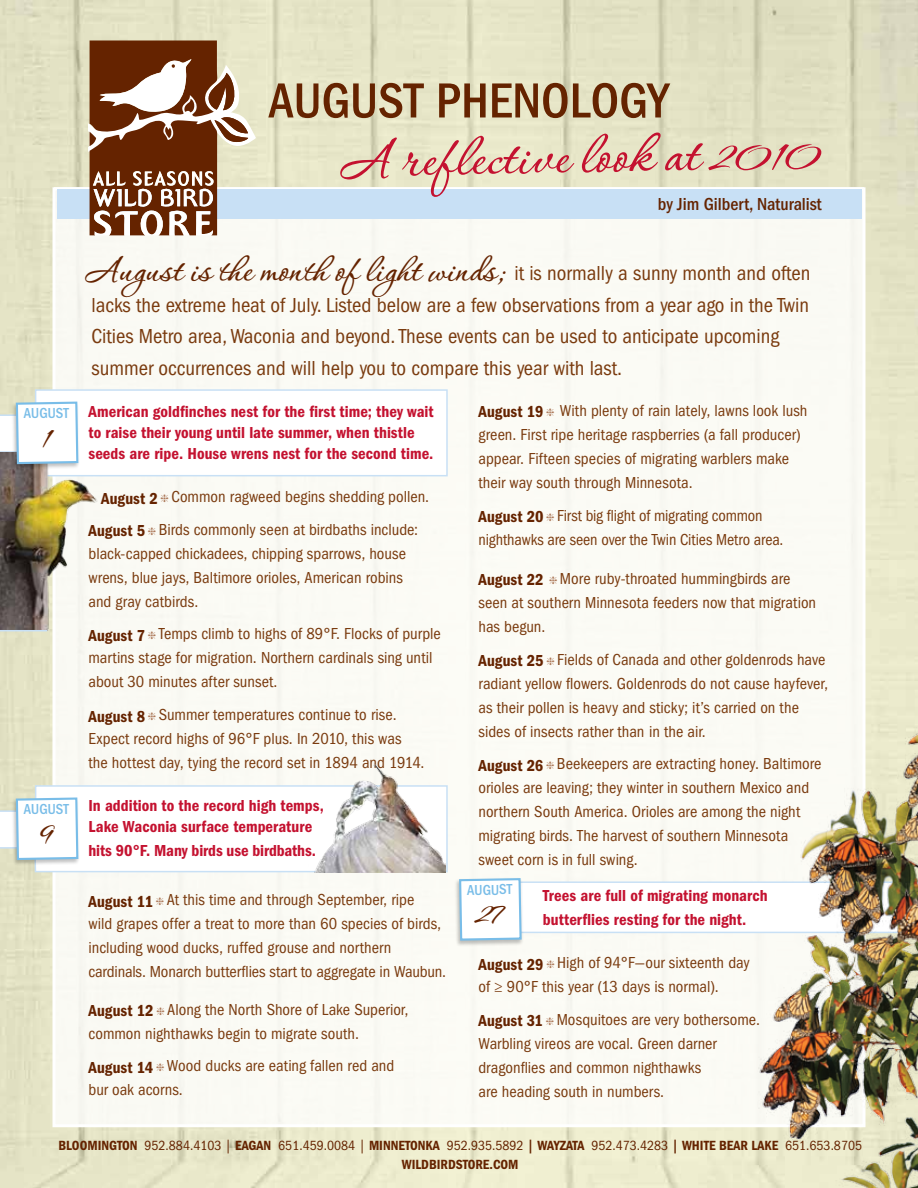
<style>
.page{position:relative;width:918px;height:1188px;background:#fff}
.page>*{position:absolute;margin:0;border:0;box-sizing:border-box;transform-origin:0 0}
.t1{font:500 63px "Corinthia Professional";color:#c41230}
.t2{font:500 condensed 51px "ITC Franklin Gothic Std";color:#652300}
.t3{font:condensed 21px/31.5px "ITC Franklin Gothic Std";color:#7a3b0f}
.t4{font:500 condensed 18px "ITC Franklin Gothic Std";color:#652300}
.t5{font:condensed 16.5px/24px "ITC Franklin Gothic Std";color:#7a3b0f}
.t6{font:16.5px/21px "ITC Franklin Gothic Std Dm Cd";letter-spacing:.005em;color:#c41230}
.t7{font:500 condensed 14.85px "ITC Franklin Gothic Std";color:#79bde8}
.t8{font:condensed 13.8px "ITC Franklin Gothic Std";color:#652300}
.t9{font:13.8px "ITC Franklin Gothic Std Dm Cd";color:#652300}
.s1{font-family:"Corinthia Professional";font-weight:500;font-stretch:normal;font-size:41.1px;color:#652300}
.s2{font-family:"Corinthia Professional";font-weight:500;font-stretch:normal;font-size:42px;color:#652300}
.s3{font-family:"ITC Franklin Gothic Std Dm Cd";font-stretch:normal;color:#652300}
.s4{color:#ad7a5b}
.s5{font-family:"ITC Franklin Gothic Std Dm Cd";font-stretch:normal}
.s6{font-weight:500}
</style>
<div class="page">
<img style="left:0;top:0;width:918px;height:1188px">
<div style="left:54px;top:187px;width:810px;height:939px;background:#fbfbf5"></div>
<div style="left:57px;top:190px;width:804px;height:29px;background:#c8e0f5"></div>
<svg style="left:88px;top:40px;width:168px;height:195px"></svg>
<img style="left:0;top:477px;width:97px;height:153px">
<div style="left:454px;top:878px;width:70px;height:69px;background:#000;opacity:.25"></div>
<img style="left:355px;top:763px;width:43px;height:21px">
<hr style="left:0;top:630px;width:47px;height:1px;background:#c8e0f5">
<img style="left:740px;top:728px;width:178px;height:460px">
<svg style="left:0;top:389px;width:448px;height:88px"></svg>
<svg style="left:0;top:784px;width:448px;height:89px"></svg>
<img style="left:458px;top:877px;width:460px;height:65px">
<h2 class="t2" style="left:268px;top:72px;width:402px">AUGUST PHENOLOGY</h2>
<h1 class="t1" style="left:339px;top:129px;width:482px;rotate:-1deg">A reflective look at 2010</h1>
<p class="t4" style="left:658px;top:194px;width:166px">by Jim Gilbert, Naturalist</p>
<p class="t7" style="left:24px;top:405px;width:16px;rotate:-1deg">August</p>
<p class="t7" style="left:24px;top:801px;width:16px;rotate:-1deg">August</p>
<p class="t3" style="left:92px;top:258px;width:720px;text-indent:-7px"><span class="s1">August is the month of light winds</span><span class="s2">;</span> it is normally a sunny month and often lacks the extreme heat of July. Listed below are a few observations from a year ago in the Twin Cities Metro area, Waconia and beyond. These events can be used to anticipate upcoming summer occurrences and will help you to compare this year with last.</p>
<p class="t6" style="left:88px;top:402px;width:347px">American goldfinches nest for the first time; they wait to raise their young until late summer, when thistle seeds are ripe. House wrens nest for the second time.</p>
<p class="t5" style="left:89px;top:480px;width:342px;line-height:32.7px;text-indent:13px"><span class="s3">August 2</span> <span class="s4">❈</span> Common ragweed begins shedding pollen.<br><span class="s3">August 5</span> <span class="s4">❈</span> Birds commonly seen at birdbaths include:</p>
<p class="t5" style="left:89px;top:541px;width:319px">black-capped chickadees, chipping sparrows, house wrens, blue jays, Baltimore orioles, American robins and gray catbirds.</p>
<p class="t5" style="left:89px;top:622px;width:354px"><span class="s3">August 7</span> <span class="s4">❈</span> Temps climb to highs of 89°F. Flocks of purple martins stage for migration. Northern cardinals sing until about 30 minutes after sunset.</p>
<p class="t5" style="left:89px;top:703px;width:338px"><span class="s3">August 8</span> <span class="s4">❈</span> Summer temperatures continue to rise.<br>Expect record highs of 96°F plus. In 2010, this was the hottest day, tying the record set in 1894 and 1914.</p>
<p class="t6" style="left:89px;top:795px;width:237px">In addition to the record high temps,<br>Lake Waconia surface temperature</p>
<p class="t6" style="left:89px;top:840px;width:229px">hits 90°F. Many birds use birdbaths.</p>
<p class="t5" style="left:89px;top:888px;width:359px"><span class="s3">August 11</span> <span class="s4">❈</span> At this time and through September, ripe<br>wild grapes offer a treat to more than 60 species of birds, including wood ducks, ruffed grouse and northern cardinals. Monarch butterflies start to aggregate in Waubun.</p>
<p class="t5" style="left:88px;top:998px;width:322px"><span class="s3">August 12</span> <span class="s4">❈</span> Along the North Shore of Lake Superior, common nighthawks begin to migrate south.</p>
<p class="t5" style="left:88px;top:1054px;width:307px"><span class="s3">August 14</span> <span class="s4">❈</span> Wood ducks are eating fallen red and bur oak acorns.</p>
<p class="t5" style="left:478px;top:399px;width:330px"><span class="s3">August 19</span> <span class="s4">❈</span> With plenty of rain lately, lawns look lush green. First ripe heritage raspberries (a fall producer) appear. Fifteen species of migrating warblers make their way south through Minnesota.</p>
<p class="t5" style="left:478px;top:503px;width:306px"><span class="s3">August 20</span> <span class="s4">❈</span> First big flight of migrating common nighthawks are seen over the Twin Cities Metro area.</p>
<p class="t5" style="left:478px;top:567px;width:339px"><span class="s3">August 22</span> <span class="s4">❈</span> More ruby-throated hummingbirds are seen at southern Minnesota feeders now that migration has begun.</p>
<p class="t5" style="left:478px;top:647px;width:351px"><span class="s3">August 25</span> <span class="s4">❈</span> Fields of Canada and other goldenrods have radiant yellow flowers. Goldenrods do not cause hayfever, as their pollen is heavy and sticky; it’s carried on the sides of insects rather than in the air.</p>
<p class="t5" style="left:478px;top:752px;width:345px"><span class="s3">August 26</span> <span class="s4">❈</span> Beekeepers are extracting honey. Baltimore orioles are leaving; they winter in southern Mexico and northern South America. Orioles are among the night migrating birds. The harvest of southern Minnesota sweet corn is in full swing.</p>
<p class="t6" style="left:543px;top:884px;width:226px;line-height:24px">Trees are full of migrating monarch butterflies resting for the night.</p>
<p class="t5" style="left:478px;top:951px;width:273px"><span class="s3">August 29</span> <span class="s4">❈</span> High of 94°F—our sixteenth day of ≥ 90°F this year (13 days is normal).</p>
<p class="t5" style="left:478px;top:1007px;width:283px"><span class="s3">August 31</span> <span class="s4">❈</span> Mosquitoes are very bothersome.<br>Warbling vireos are vocal. Green darner dragonflies and common nighthawks<br>are heading south in numbers.</p>
<p class="t7" style="left:467px;top:882px;width:16px;rotate:-1deg">August</p>
<p class="t8" style="left:58px;top:1137px;width:805px"><span class="s5">BLOOMINGTON</span> 952.884.4103 | <span class="s5">EAGAN</span> 651.459.0084 | <span class="s5">MINNETONKA</span> 952.935.5892 <span class="s6">|</span> <span class="s5">WAYZATA</span> 952.473.4283 <span class="s6">|</span> <span class="s5">WHITE BEAR LAKE</span> 651.653.8705</p>
<p class="t9" style="left:402px;top:1157px;width:118px">WILDBIRDSTORE.COM</p>
</div>
